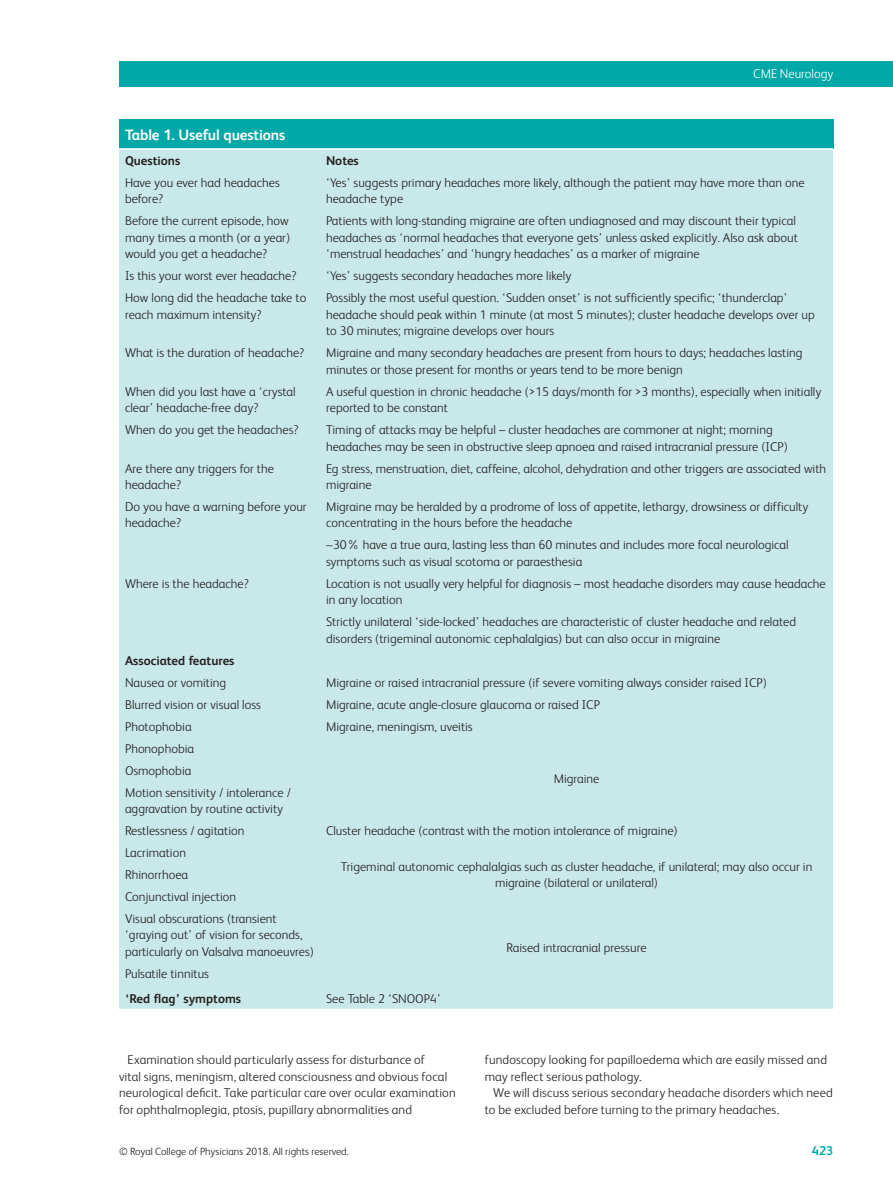
<style>
.page{position:relative;width:893px;height:1191px;background:#fff}
.page>*{position:absolute;margin:0;border:0;box-sizing:border-box;transform-origin:0 0}
.t1{font:700 15px "FS Albert";letter-spacing:-.01em;color:#fff}
.t2{font:300 12.75px/16.5px "FS Albert";color:#231f20}
.t3{font:700 12.75px "FS Albert";color:#231f20}
.t4{font:300 12.75px "FS Albert";letter-spacing:.005em;color:#fff}
.t5{font:700 12.75px "FS Albert";color:#00a9a7}
.t6{font:300 10.5px "FS Albert";color:#231f20}
</style>
<div class="page">
<div style="left:119px;top:62px;width:774px;height:25px;background:#00a9a7"></div>
<div style="left:119px;top:119px;width:714px;height:30px;background:#00a9a7"></div>
<div style="left:119px;top:150px;width:714px;height:858px;background:#c9e8e9"></div>
<hr style="left:119px;top:148px;width:714px;height:2px;background:#fff">
<p class="t4" style="left:753px;top:69px;width:82px">CME Neurology</p>
<p class="t1" style="left:125px;top:129px;width:162px">Table 1. Useful questions</p>
<p class="t3" style="left:125px;top:155px;width:57px">Questions</p>
<p class="t3" style="left:326px;top:155px;width:34px">Notes</p>
<p class="t2" style="left:125px;top:176px;width:156px">Have you ever had headaches before?</p>
<p class="t2" style="left:326px;top:176px;width:480px">‘Yes’ suggests primary headaches more likely, although the patient may have more than one headache type</p>
<p class="t2" style="left:125px;top:214px;width:167px;text-align:justify">Before the current episode, how many times a month (or a year) would you get a headache?</p>
<p class="t2" style="left:326px;top:214px;width:473px">Patients with long-standing migraine are often undiagnosed and may discount their typical headaches as ‘normal headaches that everyone gets’ unless asked explicitly. Also ask about ‘menstrual headaches’ and ‘hungry headaches’ as a marker of migraine</p>
<p class="t2" style="left:125px;top:269px;width:173px">Is this your worst ever headache?</p>
<p class="t2" style="left:326px;top:269px;width:247px">‘Yes’ suggests secondary headaches more likely</p>
<p class="t2" style="left:125px;top:291px;width:183px">How long did the headache take to reach maximum intensity?</p>
<p class="t2" style="left:326px;top:291px;width:490px">Possibly the most useful question. ‘Sudden onset’ is not sufficiently specific; ‘thunderclap’ headache should peak within 1 minute (at most 5 minutes); cluster headache develops over up to 30 minutes; migraine develops over hours</p>
<p class="t2" style="left:125px;top:346px;width:181px">What is the duration of headache?</p>
<p class="t2" style="left:326px;top:346px;width:478px">Migraine and many secondary headaches are present from hours to days; headaches lasting minutes or those present for months or years tend to be more benign</p>
<p class="t2" style="left:125px;top:384px;width:172px">When did you last have a ‘crystal clear’ headache-free day?</p>
<p class="t2" style="left:326px;top:384px;width:497px">A useful question in chronic headache (&gt;15 days/month for &gt;3 months), especially when initially reported to be constant</p>
<p class="t2" style="left:125px;top:423px;width:175px">When do you get the headaches?</p>
<p class="t2" style="left:326px;top:423px;width:463px">Timing of attacks may be helpful – cluster headaches are commoner at night; morning headaches may be seen in obstructive sleep apnoea and raised intracranial pressure (ICP)</p>
<p class="t2" style="left:125px;top:461px;width:150px">Are there any triggers for the headache?</p>
<p class="t2" style="left:326px;top:461px;width:502px">Eg stress, menstruation, diet, caffeine, alcohol, dehydration and other triggers are associated with migraine</p>
<p class="t2" style="left:125px;top:500px;width:183px">Do you have a warning before your headache?</p>
<p class="t2" style="left:326px;top:500px;width:484px">Migraine may be heralded by a prodrome of loss of appetite, lethargy, drowsiness or difficulty concentrating in the hours before the headache</p>
<p class="t2" style="left:326px;top:538px;width:464px">∼30% have a true aura, lasting less than 60 minutes and includes more focal neurological symptoms such as visual scotoma or paraesthesia</p>
<p class="t2" style="left:125px;top:577px;width:125px">Where is the headache?</p>
<p class="t2" style="left:326px;top:577px;width:501px">Location is not usually very helpful for diagnosis – most headache disorders may cause headache in any location</p>
<p class="t2" style="left:326px;top:615px;width:471px">Strictly unilateral ‘side-locked’ headaches are characteristic of cluster headache and related disorders (trigeminal autonomic cephalalgias) but can also occur in migraine</p>
<p class="t3" style="left:125px;top:655px;width:111px">Associated features</p>
<p class="t2" style="left:125px;top:675px;width:103px">Nausea or vomiting</p>
<p class="t2" style="left:326px;top:675px;width:442px">Migraine or raised intracranial pressure (if severe vomiting always consider raised ICP)</p>
<p class="t2" style="left:125px;top:697px;width:138px">Blurred vision or visual loss</p>
<p class="t2" style="left:326px;top:697px;width:275px">Migraine, acute angle-closure glaucoma or raised ICP</p>
<p class="t2" style="left:125px;top:719px;width:68px">Photophobia</p>
<p class="t2" style="left:326px;top:719px;width:148px">Migraine, meningism, uveitis</p>
<p class="t2" style="left:125px;top:741px;width:71px">Phonophobia</p>
<p class="t2" style="left:554px;top:771px;width:47px">Migraine</p>
<p class="t2" style="left:125px;top:760px;width:167px;line-height:21.9px">Osmophobia<br>Motion sensitivity / intolerance /</p>
<p class="t2" style="left:125px;top:799px;width:160px;line-height:21.9px">aggravation by routine activity<br>Restlessness / agitation</p>
<p class="t2" style="left:326px;top:823px;width:353px">Cluster headache (contrast with the motion intolerance of migraine)</p>
<p class="t2" style="left:125px;top:845px;width:63px">Lacrimation</p>
<p class="t2" style="left:125px;top:865px;width:153px;line-height:21.9px">Rhinorrhoea<br>Conjunctival injection<br>Visual obscurations (transient</p>
<p class="t2" style="left:125px;top:928px;width:191px">‘graying out’ of vision for seconds, particularly on Valsalva manoeuvres)</p>
<p class="t2" style="left:341px;top:859px;width:473px;text-align:center">Trigeminal autonomic cephalalgias such as cluster headache, if unilateral; may also occur in migraine (bilateral or unilateral)</p>
<p class="t2" style="left:506px;top:940px;width:142px">Raised intracranial pressure</p>
<p class="t2" style="left:125px;top:966px;width:86px">Pulsatile tinnitus</p>
<p class="t3" style="left:125px;top:993px;width:118px">‘Red flag’ symptoms</p>
<p class="t2" style="left:326px;top:991px;width:116px">See Table 2 ‘SNOOP4’</p>
<p class="t2" style="left:119px;top:1053px;width:338px;text-indent:9px">Examination should particularly assess for disturbance of<br>vital signs, meningism, altered consciousness and obvious focal neurological deficit. Take particular care over ocular examination for ophthalmoplegia, ptosis, pupillary abnormalities and</p>
<p class="t2" style="left:485px;top:1053px;width:344px">fundoscopy looking for papilloedema which are easily missed and may reflect serious pathology.</p>
<p class="t2" style="left:485px;top:1086px;width:350px;text-indent:9px">We will discuss serious secondary headache disorders which need to be excluded before turning to the primary headaches.</p>
<p class="t6" style="left:119px;top:1147px;width:231px">© Royal College of Physicians 2018. All rights reserved.</p>
<p class="t5" style="left:812px;top:1145px;width:23px">423</p>
</div>
